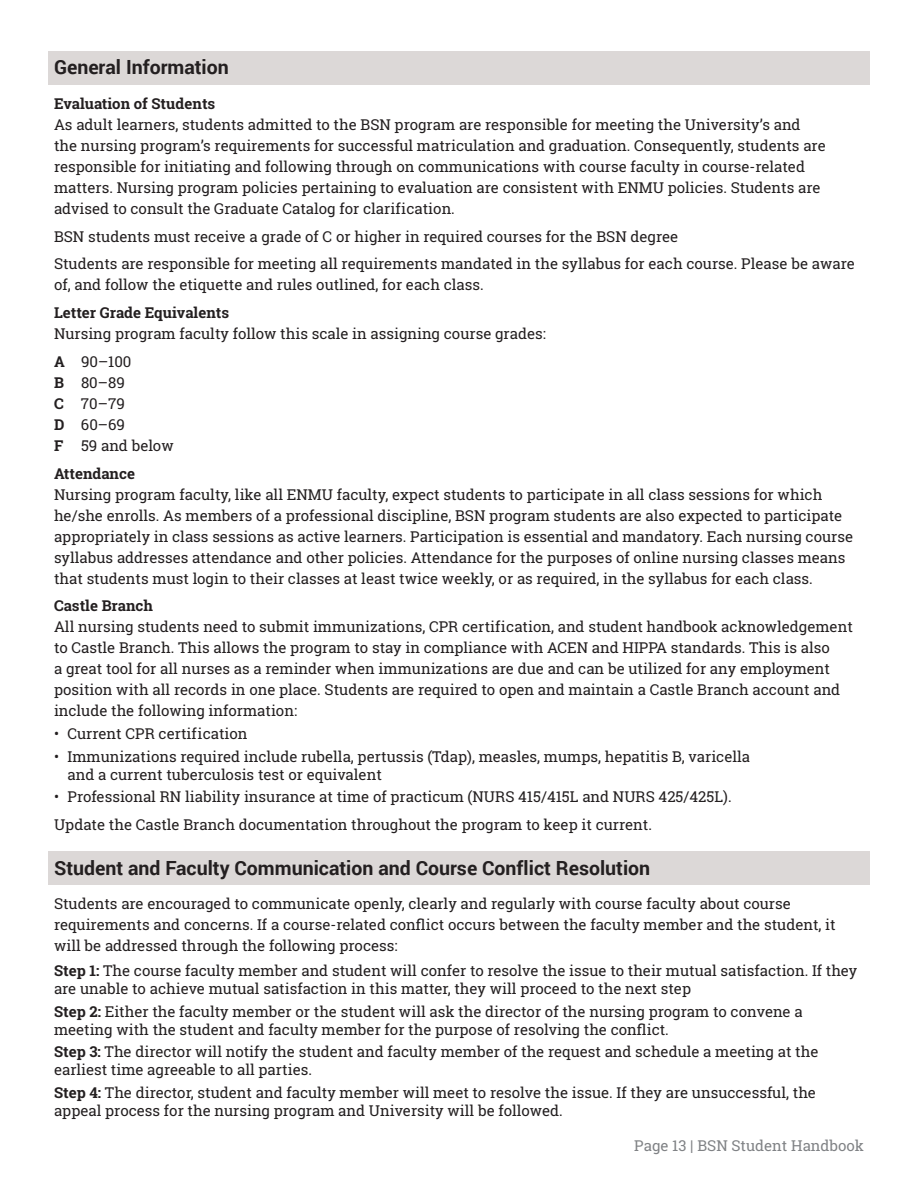
<style>
.page{position:relative;width:918px;height:1188px;background:#fff}
.page>*{position:absolute;margin:0;border:0;box-sizing:border-box;transform-origin:0 0}
.gray_bar_subhead{font:700 19.5px "Roboto";color:#231f20}
.gray_bar_subhead_NP{font:700 19.5px "Roboto";color:#231f20}
.Body_Text{font:15px/21px "Roboto Slab";color:#231f20}
.Subheader{font:700 15px "Roboto Slab";color:#231f20}
.t1{font:15px "Roboto Slab";color:#808285}
.s1{font-weight:700}
</style>
<div class="page">
<div style="left:48px;top:51px;width:822px;height:33px;background:#dcd8d7"></div>
<div style="left:48px;top:852px;width:822px;height:33px;background:#dcd8d7"></div>
<p class="gray_bar_subhead_NP" style="left:54px;top:54px;width:176px">General Information</p>
<p class="Subheader" style="left:54px;top:93px;width:163px">Evaluation of Students</p>
<p class="Body_Text" style="left:54px;top:114px;width:773px">As adult learners, students admitted to the BSN program are responsible for meeting the University’s and the nursing program’s requirements for successful matriculation and graduation. Consequently, students are responsible for initiating and following through on communications with course faculty in course-related matters. Nursing program policies pertaining to evaluation are consistent with ENMU policies. Students are advised to consult the Graduate Catalog for clarification.</p>
<p class="Body_Text" style="left:54px;top:226px;width:626px">BSN students must receive a grade of C or higher in required courses for the BSN degree</p>
<p class="Body_Text" style="left:54px;top:253px;width:802px">Students are responsible for meeting all requirements mandated in the syllabus for each course. Please be aware of, and follow the etiquette and rules outlined, for each class.</p>
<p class="Subheader" style="left:54px;top:302px;width:177px">Letter Grade Equivalents</p>
<p class="Body_Text" style="left:54px;top:323px;width:493px">Nursing program faculty follow this scale in assigning course grades:</p>
<p class="Body_Text" style="left:54px;top:351px;width:79px"><span class="s1">A</span> 90–100</p>
<p class="Body_Text" style="left:54px;top:372px;width:72px"><span class="s1">B</span> 80–89</p>
<p class="Body_Text" style="left:54px;top:393px;width:72px"><span class="s1">C</span> 70–79</p>
<p class="Body_Text" style="left:54px;top:414px;width:73px"><span class="s1">D</span> 60–69</p>
<p class="Body_Text" style="left:54px;top:435px;width:121px"><span class="s1">F</span> 59 and below</p>
<p class="Subheader" style="left:54px;top:463px;width:83px">Attendance</p>
<p class="Body_Text" style="left:54px;top:484px;width:801px">Nursing program faculty, like all ENMU faculty, expect students to participate in all class sessions for which he/she enrolls. As members of a professional discipline, BSN program students are also expected to participate appropriately in class sessions as active learners. Participation is essential and mandatory. Each nursing course syllabus addresses attendance and other policies. Attendance for the purposes of online nursing classes means that students must login to their classes at least twice weekly, or as required, in the syllabus for each class.</p>
<p class="Subheader" style="left:54px;top:596px;width:100px">Castle Branch</p>
<p class="Body_Text" style="left:54px;top:616px;width:800px">All nursing students need to submit immunizations, CPR certification, and student handbook acknowledgement to Castle Branch. This allows the program to stay in compliance with ACEN and HIPPA standards. This is also<br>a great tool for all nurses as a reminder when immunizations are due and can be utilized for any employment position with all records in one place. Students are required to open and maintain a Castle Branch account and include the following information:</p>
<p class="Body_Text" style="left:54px;top:723px;width:195px">• Current CPR certification</p>
<p class="Body_Text" style="left:68px;top:747px;width:684px;line-height:18px;text-indent:-14px">• Immunizations required include rubella, pertussis (Tdap), measles, mumps, hepatitis B, varicella and a current tuberculosis test or equivalent</p>
<p class="Body_Text" style="left:54px;top:786px;width:679px">• Professional RN liability insurance at time of practicum (NURS 415/415L and NURS 425/425L).</p>
<p class="Body_Text" style="left:54px;top:814px;width:599px">Update the Castle Branch documentation throughout the program to keep it current.</p>
<p class="gray_bar_subhead" style="left:54px;top:854px;width:598px">Student and Faculty Communication and Course Conflict Resolution</p>
<p class="Body_Text" style="left:54px;top:893px;width:783px">Students are encouraged to communicate openly, clearly and regularly with course faculty about course requirements and concerns. If a course-related conflict occurs between the faculty member and the student, it will be addressed through the following process:</p>
<p class="Body_Text" style="left:54px;top:962px;width:805px;line-height:18px"><span class="s1">Step 1:</span> The course faculty member and student will confer to resolve the issue to their mutual satisfaction. If they are unable to achieve mutual satisfaction in this matter, they will proceed to the next step</p>
<p class="Body_Text" style="left:54px;top:1002px;width:750px;line-height:18px"><span class="s1">Step 2:</span> Either the faculty member or the student will ask the director of the nursing program to convene a meeting with the student and faculty member for the purpose of resolving the conflict.</p>
<p class="Body_Text" style="left:54px;top:1043px;width:766px;line-height:18px"><span class="s1">Step 3:</span> The director will notify the student and faculty member of the request and schedule a meeting at the earliest time agreeable to all parties.</p>
<p class="Body_Text" style="left:54px;top:1083px;width:764px;line-height:18px"><span class="s1">Step 4:</span> The director, student and faculty member will meet to resolve the issue. If they are unsuccessful, the appeal process for the nursing program and University will be followed.</p>
<p class="t1" style="left:634px;top:1135px;width:231px">Page 13 | BSN Student Handbook</p>
</div>
